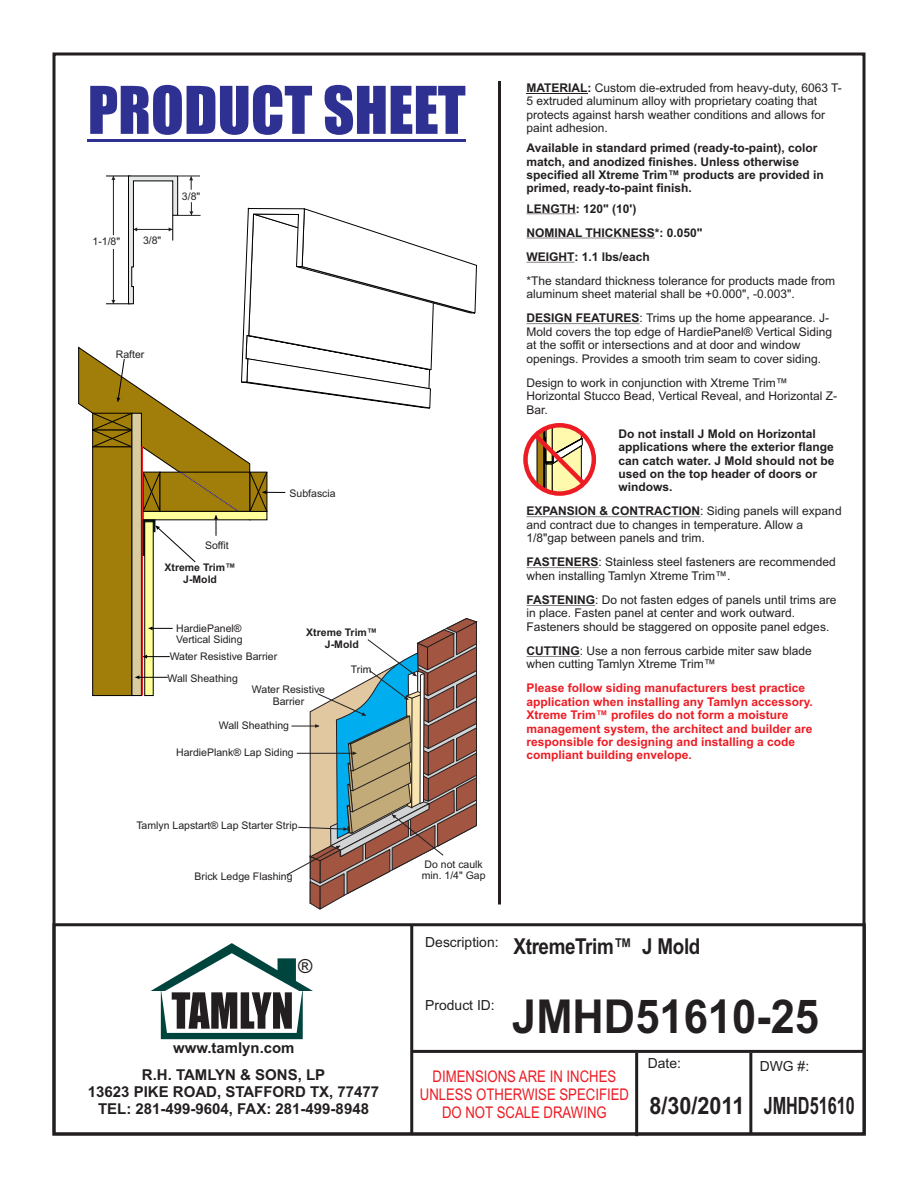
<style>
.page{position:relative;width:918px;height:1188px;background:#fff}
.page>*{position:absolute;margin:0;border:0;box-sizing:border-box;transform-origin:0 0}
.t1{font:60.75px "Impact";color:#2e3092}
.t2{font:700 46.8px "Arial";color:#231f20;scale:.93 1}
.t3{font:700 23.85px "Arial";color:#231f20;scale:.91 1}
.t4{font:700 23.85px "Arial";color:#231f20;scale:.68 1}
.t5{font:700 21.9px "Arial";letter-spacing:-.02em;color:#231f20;scale:.86 1}
.t6{font:19.35px "Arial";color:#231f20}
.t7{font:16.05px/18.1px "Arial Narrow";color:#ed1c24;text-align:center}
.t8{font:700 15px/16.8px "Arial";color:#231f20;text-align:center}
.t9{font:700 14.85px "Arial";color:#231f20}
.t10{font:13.95px "Arial";color:#231f20}
.t11{font:12px/13.4px "Arial";color:#231f20}
.t12{font:700 12px/13.4px "Arial";color:#231f20}
.t13{font:700 12px/13.4px "Arial";color:#ed1c24}
.t14{font:10.5px/11.7px "Arial";color:#231f20}
.t15{font:700 10.5px/11.7px "Arial";color:#231f20;text-align:center}
.s1{font-weight:700}
</style>
<div class="page">
<hr style="left:88px;top:139px;width:378px;height:3px;background:#2e3092">
<hr style="left:527px;top:93px;width:61px;height:1px;background:#231f20">
<hr style="left:527px;top:214px;width:49px;height:1px;background:#231f20">
<hr style="left:527px;top:238px;width:128px;height:1px;background:#231f20">
<hr style="left:527px;top:262px;width:47px;height:1px;background:#231f20">
<hr style="left:527px;top:324px;width:113px;height:1px;background:#231f20">
<hr style="left:527px;top:517px;width:173px;height:1px;background:#231f20">
<hr style="left:527px;top:568px;width:72px;height:1px;background:#231f20">
<hr style="left:527px;top:605px;width:68px;height:1px;background:#231f20">
<hr style="left:527px;top:656px;width:53px;height:1px;background:#231f20">
<hr style="left:411px;top:1050px;width:453px;height:3px;background:#231f20">
<hr style="left:410px;top:925px;width:3px;height:209px;background:#231f20">
<hr style="left:749px;top:1053px;width:3px;height:81px;background:#231f20">
<svg style="left:151px;top:943px;width:162px;height:96px"></svg>
<div style="left:53px;top:923px;width:813px;height:213px;border:3px solid #231f20"></div>
<hr style="left:635px;top:1053px;width:3px;height:83px;background:#231f20">
<hr style="left:498px;top:81px;width:3px;height:823px;background:#231f20">
<div style="left:523px;top:423px;width:73px;height:73px;border:4px solid #ed1c24;border-radius:50%"></div>
<svg style="left:529px;top:425px;width:61px;height:69px"></svg>
<svg style="left:78px;top:176px;width:400px;height:734px"></svg>
<h1 class="t1" style="left:88px;top:86px;width:380px">PRODUCT SHEET</h1>
<p class="t11" style="left:526px;top:82px;width:317px"><span class="s1">MATERIAL:</span> Custom die-extruded from heavy-duty, 6063 T-5 extruded aluminum alloy with proprietary coating that protects against harsh weather conditions and allows for paint adhesion.</p>
<p class="t12" style="left:526px;top:142px;width:299px">Available in standard primed (ready-to-paint), color match, and anodized finishes. Unless otherwise specified all Xtreme Trim™ products are provided in primed, ready-to-paint finish.</p>
<p class="t12" style="left:526px;top:197px;width:178px;line-height:24.2px">LENGTH: 120" (10')<br>NOMINAL THICKNESS*: 0.050"<br>WEIGHT: 1.1 lbs/each</p>
<p class="t11" style="left:526px;top:275px;width:310px">*The standard thickness tolerance for products made from aluminum sheet material shall be +0.000", -0.003".</p>
<p class="t11" style="left:526px;top:313px;width:307px"><span class="s1">DESIGN FEATURES</span>: Trims up the home appearance. J-Mold covers the top edge of HardiePanel® Vertical Siding at the soffit or intersections and at door and window openings. Provides a smooth trim seam to cover siding.</p>
<p class="t11" style="left:526px;top:377px;width:312px">Design to work in conjunction with Xtreme Trim™<br>Horizontal Stucco Bead, Vertical Reveal, and Horizontal Z-<br>Bar.</p>
<p class="t12" style="left:618px;top:428px;width:218px">Do not install J Mold on Horizontal applications where the exterior flange can catch water. J Mold should not be used on the top header of doors or windows.</p>
<p class="t11" style="left:526px;top:506px;width:317px"><span class="s1">EXPANSION &amp; CONTRACTION</span>: Siding panels will expand and contract due to changes in temperature. Allow a<br>1/8"gap between panels and trim.</p>
<p class="t11" style="left:526px;top:557px;width:311px"><span class="s1">FASTENERS</span>: Stainless steel fasteners are recommended when installing Tamlyn Xtreme Trim™.</p>
<p class="t11" style="left:526px;top:594px;width:312px"><span class="s1">FASTENING</span>: Do not fasten edges of panels until trims are in place. Fasten panel at center and work outward.<br>Fasteners should be staggered on opposite panel edges.</p>
<p class="t11" style="left:526px;top:645px;width:287px"><span class="s1">CUTTING</span>: Use a non ferrous carbide miter saw blade when cutting Tamlyn Xtreme Trim™</p>
<p class="t13" style="left:526px;top:683px;width:288px">Please follow siding manufacturers best practice application when installing any Tamlyn accessory.<br>Xtreme Trim™ profiles do not form a moisture management system, the architect and builder are responsible for designing and installing a code compliant building envelope.</p>
<p class="t14" style="left:182px;top:191px;width:20px">3/8"</p>
<p class="t14" style="left:143px;top:236px;width:20px">3/8"</p>
<p class="t14" style="left:93px;top:236px;width:29px">1-1/8"</p>
<p class="t14" style="left:116px;top:349px;width:30px">Rafter</p>
<p class="t14" style="left:290px;top:488px;width:48px">Subfascia</p>
<p class="t14" style="left:205px;top:540px;width:25px">Soffit</p>
<p class="t15" style="left:165px;top:563px;width:73px">Xtreme Trim™<br>J-Mold</p>
<p class="t14" style="left:176px;top:623px;width:68px">HardiePanel®<br>Vertical Siding</p>
<p class="t15" style="left:306px;top:628px;width:73px">Xtreme Trim™<br>J-Mold</p>
<p class="t14" style="left:252px;top:684px;width:75px;text-align:center">Water Resistive<br>Barrier</p>
<p class="t14" style="left:219px;top:720px;width:72px">Wall Sheathing</p>
<p class="t14" style="left:168px;top:647px;width:111px;line-height:21.6px">Water Resistive Barrier<br>Wall Sheathing</p>
<p class="t14" style="left:351px;top:664px;width:22px">Trim</p>
<p class="t14" style="left:176px;top:747px;width:119px">HardiePlank® Lap Siding</p>
<p class="t14" style="left:136px;top:821px;width:163px">Tamlyn Lapstart® Lap Starter Strip</p>
<p class="t14" style="left:425px;top:859px;width:60px">Do not caulk</p>
<p class="t14" style="left:195px;top:872px;width:100px">Brick Ledge Flashing</p>
<p class="t14" style="left:422px;top:871px;width:65px">min. 1/4" Gap</p>
<h3 class="t6" style="left:298px;top:959px;width:16px">®</h3>
<p class="t10" style="left:425px;top:937px;width:75px">Description:</p>
<h3 class="t5" style="left:514px;top:938px;width:219px">XtremeTrim™ J Mold</h3>
<p class="t9" style="left:173px;top:1042px;width:123px">www.tamlyn.com</p>
<p class="t8" style="left:88px;top:1068px;width:293px">R.H. TAMLYN &amp; SONS, LP<br>13623 PIKE ROAD, STAFFORD TX, 77477<br>TEL: 281-499-9604, FAX: 281-499-8948</p>
<p class="t10" style="left:425px;top:1000px;width:71px">Product ID:</p>
<h2 class="t2" style="left:512px;top:999px;width:331px">JMHD51610-25</h2>
<h3 class="t7" style="left:420px;top:1069px;width:211px">DIMENSIONS ARE IN INCHES<br>UNLESS OTHERWISE SPECIFIED<br>DO NOT SCALE DRAWING</h3>
<p class="t10" style="left:648px;top:1058px;width:35px">Date:</p>
<h3 class="t3" style="left:649px;top:1096px;width:106px">8/30/2011</h3>
<p class="t10" style="left:760px;top:1060px;width:51px">DWG #:</p>
<h3 class="t4" style="left:764px;top:1096px;width:136px">JMHD51610</h3>
</div>
